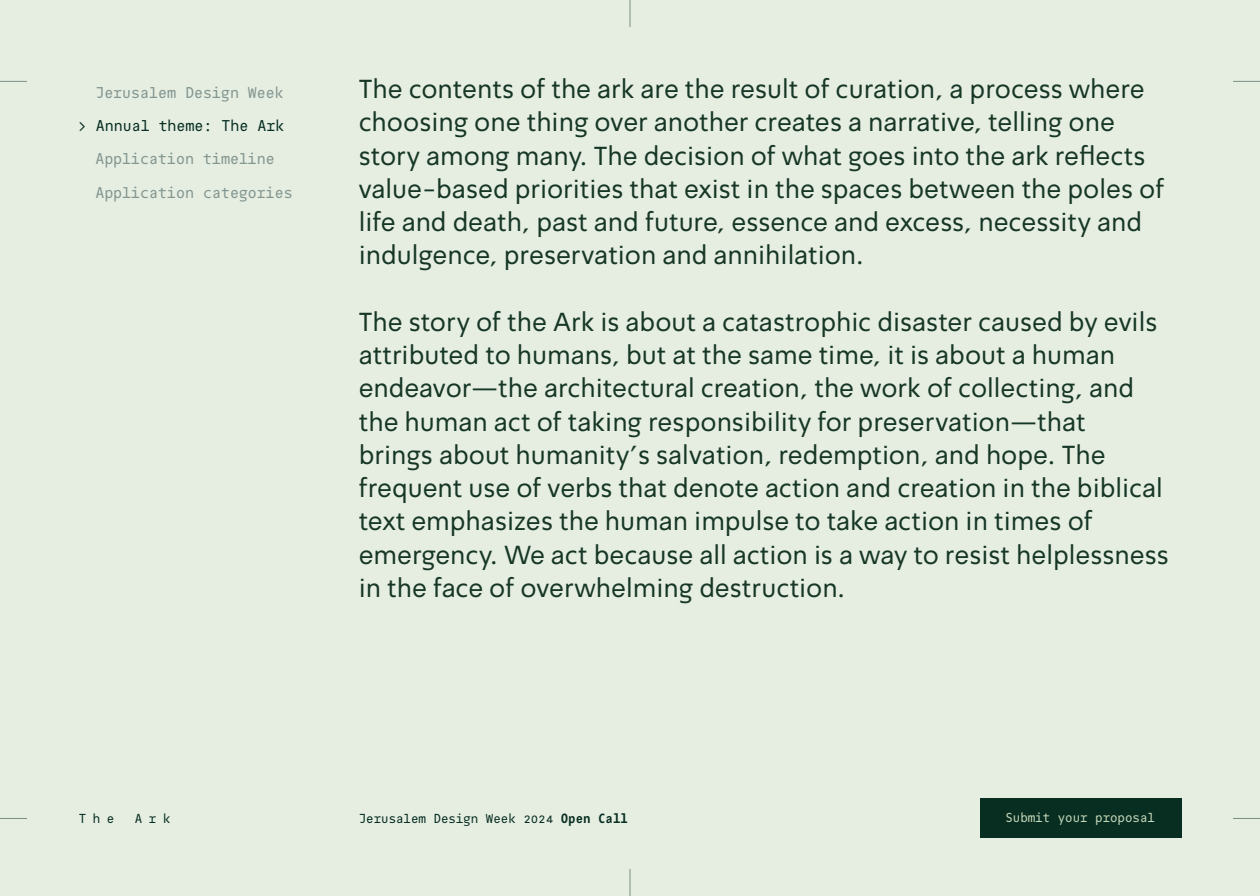
<style>
.page{position:relative;width:1260px;height:896px;background:#e6eee2}
.page>*{position:absolute;margin:0;border:0;box-sizing:border-box;transform-origin:0 0}
.t1{font:26.25px/33.2px "Simpler Pro V3";color:#173726}
.t2{font:15.75px "Simpler Pro HLAR Mono";color:#839690}
.t3{font:15.75px "Simpler Pro HLAR Mono";color:#082e22}
.t4{font:13.12px "Simpler Pro HLAR Mono";color:#082e22}
.t5{font:13.12px "Simpler Pro HLAR Mono";color:#c2d6b8}
.t6{font:700 13.12px "Simpler Pro HLAR Mono";color:#082e22}
</style>
<div class="page">
<svg style="left:0;top:81px;width:27px;height:1px"></svg>
<svg style="left:1233px;top:81px;width:27px;height:1px"></svg>
<svg style="left:630px;top:0;width:1px;height:27px"></svg>
<svg style="left:1233px;top:818px;width:27px;height:1px"></svg>
<svg style="left:0;top:818px;width:27px;height:1px"></svg>
<svg style="left:630px;top:869px;width:1px;height:27px"></svg>
<div style="left:980px;top:799px;width:201px;height:39px;background:#082e22"></div>
<p class="t3" style="left:78px;top:116px;width:10px">&gt;</p>
<p class="t2" style="left:95px;top:83px;width:82px">Jerusalem</p>
<p class="t2" style="left:185px;top:83px;width:55px">Design</p>
<p class="t2" style="left:248px;top:83px;width:37px">Week</p>
<p class="t3" style="left:96px;top:116px;width:55px">Annual</p>
<p class="t3" style="left:159px;top:116px;width:55px">theme:</p>
<p class="t3" style="left:222px;top:116px;width:28px">The</p>
<p class="t3" style="left:257px;top:116px;width:28px">Ark</p>
<p class="t2" style="left:95px;top:149px;width:100px">Application</p>
<p class="t2" style="left:95px;top:183px;width:100px">Application</p>
<p class="t2" style="left:203px;top:149px;width:73px">timeline</p>
<p class="t2" style="left:203px;top:183px;width:91px">categories</p>
<p class="t1" style="left:359px;top:73px;width:807px">The contents of the ark are the result of curation a, process where choosing one thing over another creates a narrative, telling one story among many. The decision of what goes into the ark reflects value-based priorities that exist in the spaces between the poles of life and death, past and future, essence and excess, necessity and indulgence, preservation and annihilation.</p>
<p class="t1" style="left:359px;top:305px;width:812px">The story of the Ark is about a catastrophic disaster caused by evils attributed to humans, but at the same time it, is about a human endeavor—the architectural creation, the work of collecting, and the human act of taking responsibility for preservation—that<br>brings about humanity s’ salvation, redemption, and hope. The frequent use of verbs that denote action and creation in the biblical text emphasizes the human impulse to take action in times of emergency. We act because all action is a way to resist helplessness in the face of overwhelming destruction.</p>
<p class="t4" style="left:79px;top:810px;width:37px">The</p>
<p class="t4" style="left:135px;top:810px;width:37px">Ark</p>
<p class="t4" style="left:359px;top:810px;width:69px">Jerusalem</p>
<p class="t4" style="left:434px;top:810px;width:46px">Design</p>
<p class="t4" style="left:486px;top:810px;width:31px">Week</p>
<p class="t4" style="left:523px;top:810px;width:31px">2024</p>
<p class="t6" style="left:561px;top:810px;width:31px">Open</p>
<p class="t6" style="left:598px;top:810px;width:31px">Call</p>
<p class="t5" style="left:1005px;top:810px;width:46px">Submit</p>
<p class="t5" style="left:1058px;top:810px;width:31px">your</p>
<p class="t5" style="left:1095px;top:810px;width:61px">proposal</p>
</div>
